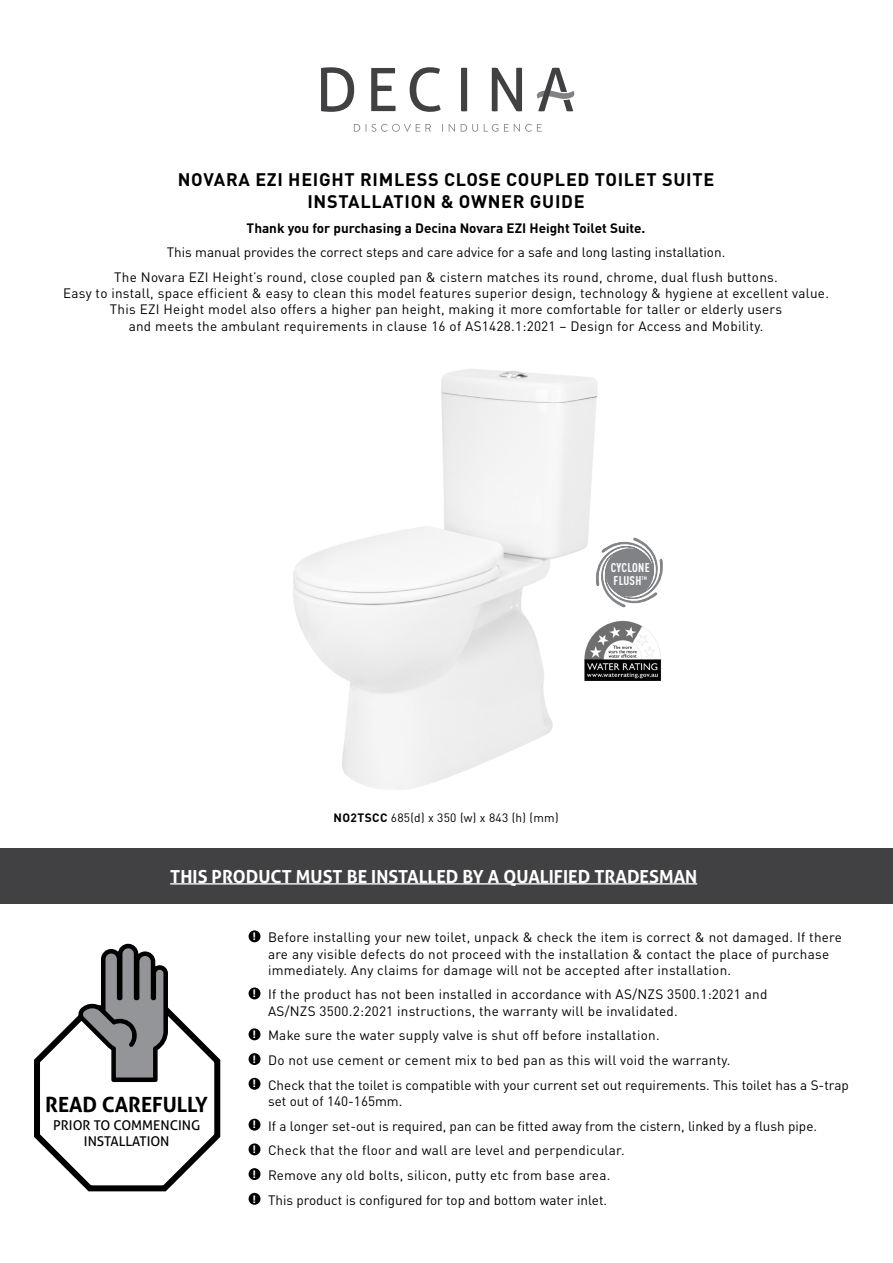
<style>
.page{position:relative;width:893px;height:1263px;background:#fff}
.page>*{position:absolute;margin:0;border:0;box-sizing:border-box;transform-origin:0 0}
.t1{font:700 21px "Aller";color:#000}
.t2{font:700 18px/21.6px "DIN Pro";letter-spacing:.04em;color:#000;text-align:center}
.t3{font:700 18px "Aller";color:#fff}
.t4{font:13.5px/16.2px "DIN Pro";letter-spacing:.02em;color:#000}
.t5{font:13.5px/24.8px "DIN Pro";color:#000;text-align:center}
.t6{font:700 13.5px "DIN Pro";color:#000}
.t7{font:13.5px/16.2px "Aller";color:#000;text-align:center}
.t8{font:700 condensed 12.45px/12.5px "DIN Pro";letter-spacing:.02em;color:#fff}
.t9{font:12px "DIN Pro";letter-spacing:.02em;color:#000}
.t10{font:700 condensed 5.25px "DIN Pro";color:#fff}
.s1{font-weight:700}
</style>
<div class="page">
<img style="left:293px;top:369px;width:346px;height:421px">
<div style="left:249px;top:930px;width:11px;height:12px;background:#000;border-radius:50%"></div>
<div style="left:249px;top:987px;width:11px;height:12px;background:#000;border-radius:50%"></div>
<div style="left:249px;top:1028px;width:11px;height:12px;background:#000;border-radius:50%"></div>
<div style="left:249px;top:1053px;width:11px;height:12px;background:#000;border-radius:50%"></div>
<div style="left:249px;top:1078px;width:11px;height:12px;background:#000;border-radius:50%"></div>
<div style="left:249px;top:1119px;width:11px;height:12px;background:#000;border-radius:50%"></div>
<div style="left:249px;top:1143px;width:11px;height:12px;background:#000;border-radius:50%"></div>
<div style="left:249px;top:1168px;width:11px;height:12px;background:#000;border-radius:50%"></div>
<div style="left:249px;top:1193px;width:11px;height:12px;background:#000;border-radius:50%"></div>
<svg style="left:354px;top:124px;width:6px;height:8px"></svg>
<svg style="left:366px;top:124px;width:65px;height:8px"></svg>
<svg style="left:449px;top:124px;width:6px;height:8px"></svg>
<svg style="left:461px;top:124px;width:17px;height:8px"></svg>
<svg style="left:484px;top:124px;width:14px;height:8px"></svg>
<svg style="left:504px;top:124px;width:38px;height:8px"></svg>
<svg style="left:321px;top:67px;width:33px;height:45px"></svg>
<svg style="left:371px;top:68px;width:25px;height:43px"></svg>
<svg style="left:410px;top:67px;width:31px;height:45px"></svg>
<svg style="left:461px;top:68px;width:6px;height:43px"></svg>
<svg style="left:492px;top:68px;width:30px;height:43px"></svg>
<svg style="left:537px;top:68px;width:37px;height:43px"></svg>
<div style="left:0;top:849px;width:893px;height:55px;background:#414042"></div>
<hr style="left:170px;top:883px;width:527px;height:1px;background:#fff">
<svg style="left:596px;top:538px;width:67px;height:69px"></svg>
<div style="left:606px;top:549px;width:47px;height:47px;background:#808285;border-radius:50%"></div>
<div style="left:605px;top:548px;width:49px;height:49px;border:2px solid #808285;border-radius:50%"></div>
<img style="left:585px;top:621px;width:76px;height:59px">
<svg style="left:34px;top:943px;width:187px;height:249px"></svg>
<h2 class="t2" style="left:178px;top:167px;width:538px">NOVARA EZI HEIGHT RIMLESS CLOSE COUPLED TOILET SUITE<br>INSTALLATION &amp; OWNER GUIDE</h2>
<p class="t6" style="left:247px;top:216px;width:400px">Thank you for purchasing a Decina Novara EZI Height Toilet Suite.</p>
<p class="t5" style="left:114px;top:239px;width:665px">This manual provides the correct steps and care advice for a safe and long lasting installation.<br>The Novara EZI Height’s round, close coupled pan &amp; cistern matches its round, chrome, dual flush buttons.</p>
<p class="t4" style="left:63px;top:284px;width:767px;text-align:center">Easy to install, space efficient &amp; easy to clean this model features superior design, technology &amp; hygiene at excellent value.<br>This EZI Height model also offers a higher pan height, making it more comfortable for taller or elderly users<br>and meets the ambulant requirements in clause 16 of AS1428.1:2021 – Design for Access and Mobility.</p>
<p class="t8" style="left:611px;top:560px;width:40px">CYCLONE<br>FLUSH</p>
<p class="t10" style="left:642px;top:574px;width:7px">TM</p>
<p class="t9" style="left:333px;top:808px;width:227px"><span class="s1">NO2TSCC</span> 685(d) x 350 (w) x 843 (h) (mm)</p>
<h2 class="t3" style="left:170px;top:865px;width:529px">THIS PRODUCT MUST BE INSTALLED BY A QUALIFIED TRADESMAN</h2>
<h1 class="t1" style="left:45px;top:1091px;width:165px">READ CAREFULLY</h1>
<p class="t7" style="left:53px;top:1117px;width:148px">PRIOR TO COMMENCING<br>INSTALLATION</p>
<p class="t4" style="left:268px;top:928px;width:575px;text-indent:-15px"><sup>!</sup> Before installing your new toilet, unpack &amp; check the item is correct &amp; not damaged. If there are any visible defects do not proceed with the installation &amp; contact the place of purchase immediately. Any claims for damage will not be accepted after installation.</p>
<p class="t4" style="left:268px;top:985px;width:501px;text-indent:-15px"><sup>!</sup> If the product has not been installed in accordance with AS/NZS 3500.1:2021 and<br>AS/NZS 3500.2:2021 instructions, the warranty will be invalidated.</p>
<p class="t4" style="left:253px;top:1022px;width:597px;line-height:24.8px"><sup>!</sup> Make sure the water supply valve is shut off before installation.<br><sup>!</sup> Do not use cement or cement mix to bed pan as this will void the warranty.<br><sup>!</sup> Check that the toilet is compatible with your current set out requirements. This toilet has a S-trap</p>
<p class="t5" style="left:253px;top:1087px;width:566px;text-align:left;text-indent:15px">set out of 140-165mm.<br><sup>!</sup> If a longer set-out is required, pan can be fitted away from the cistern, linked by a flush pipe. <sup>!</sup> Check that the floor and wall are level and perpendicular.<br><sup>!</sup> Remove any old bolts, silicon, putty etc from base area.<br><sup>!</sup> This product is configured for top and bottom water inlet.</p>
</div>
